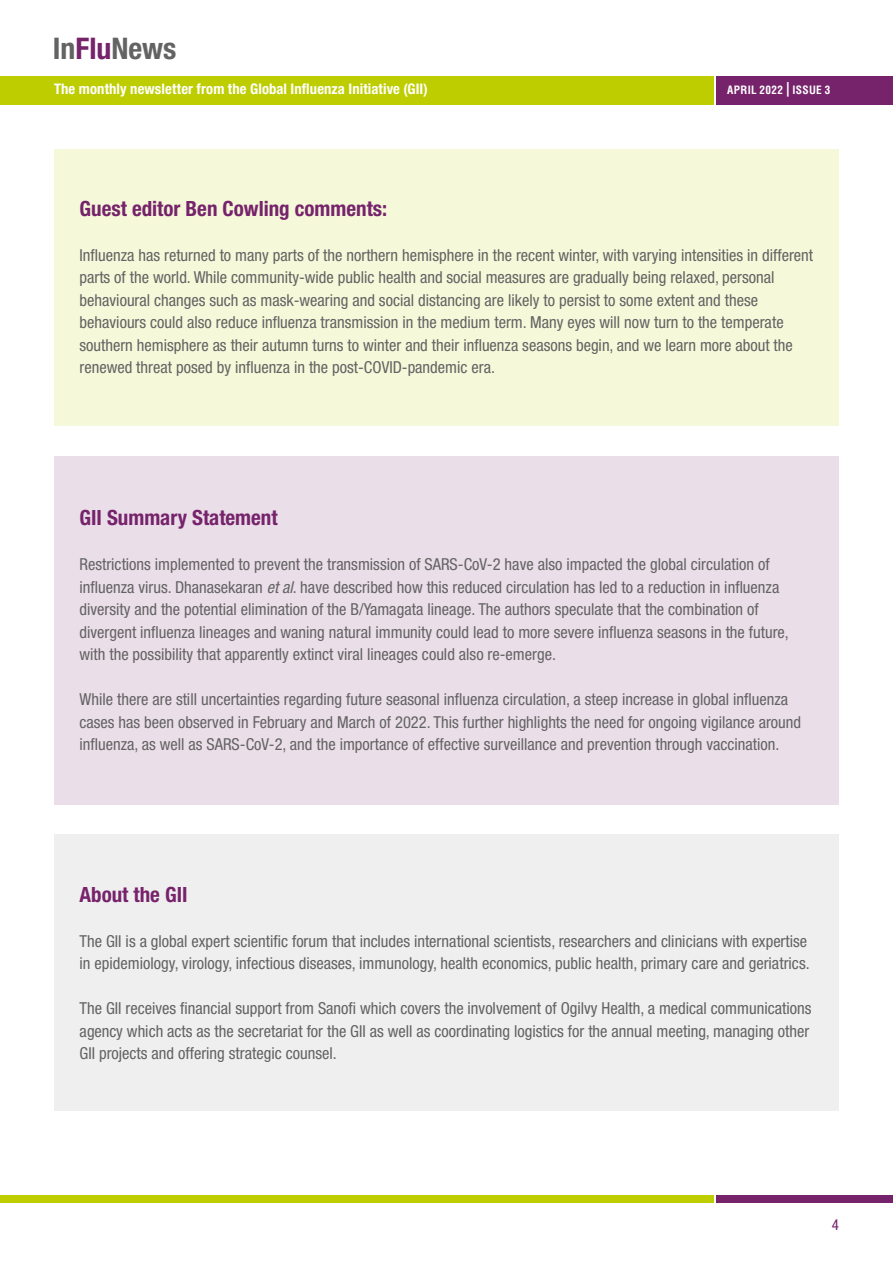
<style>
.page{position:relative;width:893px;height:1263px;background:#fff}
.page>*{position:absolute;margin:0;border:0;box-sizing:border-box;transform-origin:0 0}
.t1{font:700 condensed 29.85px "Helvetica Neue LT Std";color:#646363}
.t2{font:700 condensed 21px "Helvetica Neue LT Std";color:#76236b}
.t3{font:condensed 16.5px/22.5px "Helvetica Neue LT Std";color:#646363}
.t4{font:condensed 15px "Helvetica Neue LT Std";color:#76236b}
.t5{font:700 condensed 14.7px "Helvetica Neue LT Std";letter-spacing:.01em;color:#fff}
.t6{font:700 condensed 11.25px "Helvetica LT Std";letter-spacing:.035em;color:#fff}
.s1{color:#76236b}
.s2{font-size:14.7px}
.s3{font-style:italic}
</style>
<div class="page">
<div style="left:0;top:76px;width:713px;height:28px;background:#bdcd00"></div>
<div style="left:716px;top:76px;width:177px;height:28px;background:#76236b"></div>
<div style="left:0;top:1195px;width:713px;height:7px;background:#bdcd00"></div>
<div style="left:716px;top:1195px;width:177px;height:7px;background:#76236b"></div>
<div style="left:54px;top:456px;width:785px;height:348px;background:#eadee9"></div>
<div style="left:54px;top:835px;width:785px;height:276px;background:#efefef"></div>
<div style="left:54px;top:149px;width:785px;height:276px;background:#f5f8d9"></div>
<h1 class="t1" style="left:53px;top:30px;width:125px">In<span class="s1">Flu</span>News</h1>
<p class="t5" style="left:54px;top:80px;width:375px">The monthly newsletter from the Global Influenza Initiative (GII)</p>
<p class="t6" style="left:727px;top:83px;width:105px">APRIL 2022 <span class="s2">|</span> ISSUE 3</p>
<p class="t2" style="left:80px;top:196px;width:309px">Guest editor Ben Cowling comments:</p>
<p class="t3" style="left:80px;top:244px;width:735px">Influenza has returned to many parts of the northern hemisphere in the recent winter, with varying intensities in different parts of the world. While community-wide public health and social measures are gradually being relaxed, personal behavioural changes such as mask-wearing and social distancing are likely to persist to some extent and these behaviours could also reduce influenza transmission in the medium term. Many eyes will now turn to the temperate southern hemisphere as their autumn turns to winter and their influenza seasons begin, and we learn more about the renewed threat posed by influenza in the post-COVID-pandemic era.</p>
<p class="t2" style="left:80px;top:505px;width:200px">GII Summary Statement</p>
<p class="t3" style="left:80px;top:553px;width:711px">Restrictions implemented to prevent the transmission of SARS-CoV-2 have also impacted the global circulation of influenza virus. Dhanasekaran <span class="s3">et al</span>. have described how this reduced circulation has led to a reduction in influenza diversity and the potential elimination of the B/Yamagata lineage. The authors speculate that the combination of divergent influenza lineages and waning natural immunity could lead to more severe influenza seasons in the future, with the possibility that apparently extinct viral lineages could also re-emerge.</p>
<p class="t3" style="left:80px;top:688px;width:723px">While there are still uncertainties regarding future seasonal influenza circulation, a steep increase in global influenza cases has been observed in February and March of 2022. This further highlights the need for ongoing vigilance around influenza, as well as SARS-CoV-2, and the importance of effective surveillance and prevention through vaccination.</p>
<p class="t2" style="left:80px;top:881px;width:110px">About the GII</p>
<p class="t3" style="left:80px;top:929px;width:732px">The GII is a global expert scientific forum that includes international scientists, researchers and clinicians with expertise in epidemiology, virology, infectious diseases, immunology, health economics, public health, primary care and geriatrics.</p>
<p class="t3" style="left:80px;top:997px;width:734px">The GII receives financial support from Sanofi which covers the involvement of Ogilvy Health, a medical communications agency which acts as the secretariat for the GII as well as coordinating logistics for the annual meeting, managing other<br>GII projects and offering strategic counsel.</p>
<p class="t4" style="left:832px;top:1216px;width:9px">4</p>
</div>
